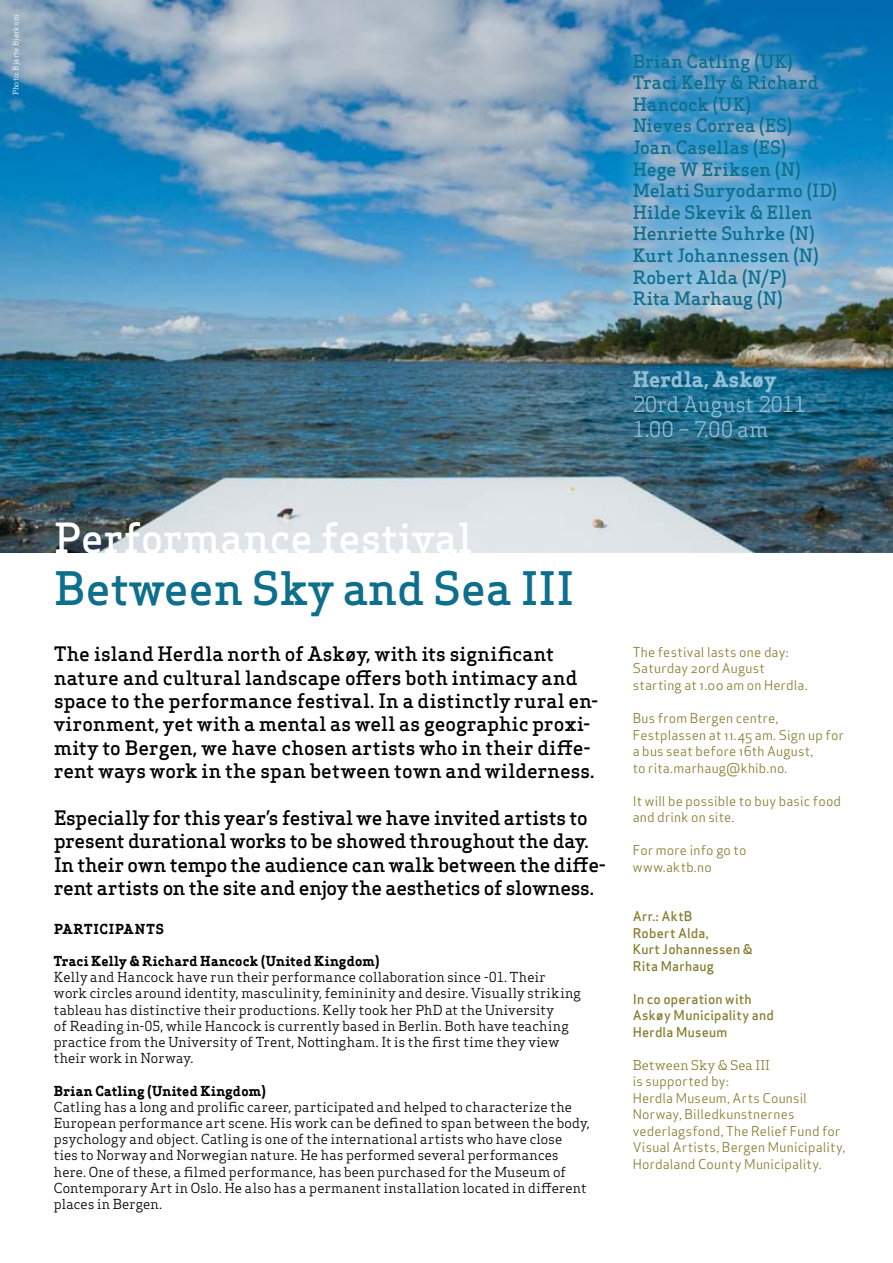
<style>
.page{position:relative;width:893px;height:1263px;background:#fff}
.page>*{position:absolute;margin:0;border:0;box-sizing:border-box;transform-origin:0 0}
.t1{font:500 45px "Apex Serif";color:#0e6f8d}
.t2{font:500 40.5px "Apex Serif";color:#fff}
.t3{font:21px/25.2px "Apex Serif";letter-spacing:-.01em;color:#91bfd5}
.t4{font:700 21px "Apex Serif";letter-spacing:.015em;color:#91bfd5}
.t5{font:500 19.5px/23.4px "Apex Serif";color:#000}
.t6{font:500 18px/21.6px "Apex Serif";color:#0e6f8d}
.t7{font:13.5px/16.2px "Apex Serif";letter-spacing:.01em;color:#000}
.t8{font:700 13.5px "Apex Serif";letter-spacing:.02em;color:#000}
.t9{font:700 13.5px "Apex Serif";letter-spacing:.06em;color:#000}
.t10{font:13.2px/16.5px "Apex Sans Book ST";letter-spacing:.015em;color:#877e30}
.t11{font:13.2px/16.5px "Apex Sans Medium ST";letter-spacing:.015em;color:#877e30}
.t12{font:13.2px "Apex Serif";letter-spacing:.01em;color:#877e30}
.t13{font:7.5px "Apex Serif";letter-spacing:.025em;color:#fff}
</style>
<div class="page">
<img style="left:0;top:0;width:893px;height:553px">
<div style="left:616px;top:35px;width:238px;height:292px;background:#fff;opacity:.75"></div>
<p class="t13" style="left:11px;top:95px;width:83px;rotate:-90deg">Photo: Bjarte Bjørkum</p>
<h3 class="t6" style="left:633px;top:50px;width:206px">Brian Catling (UK)<br>Traci Kelly &amp; Richard<br>Hancock (UK)<br>Nieves Correa (ES)<br>Joan Casellas (ES)<br>Hege W Eriksen (N)<br>Melati Suryodarmo (ID)<br>Hilde Skevik &amp; Ellen<br>Henriette Suhrke (N)<br>Kurt Johannessen (N)<br>Robert Alda (N/P)<br>Rita Marhaug (N)</h3>
<h3 class="t4" style="left:633px;top:366px;width:145px">Herdla, Askøy</h3>
<h3 class="t3" style="left:633px;top:391px;width:175px">20rd August 2011<br>1.00 – 7.00 am</h3>
<h2 class="t2" style="left:54px;top:512px;width:420px">Performance festival</h2>
<h1 class="t1" style="left:54px;top:560px;width:522px">Between Sky and Sea III</h1>
<p class="t5" style="left:54px;top:642px;width:546px">The island Herdla north of Askøy, with its significant nature and cultural landscape offers both intimacy and space to the performance festival. In a distinctly rural en&shy;vironment, yet with a mental as well as geographic proxi&shy;mity to Bergen, we have chosen artists who in their diffe&shy;rent ways work in the span between town and wilderness.</p>
<p class="t5" style="left:54px;top:806px;width:553px">Especially for this year’s festival we have invited artists to present durational works to be showed throughout the day.<br>In their own tempo the audience can walk between the diffe&shy;rent artists on the site and enjoy the aesthetics of slowness.</p>
<p class="t9" style="left:54px;top:920px;width:111px">Participants</p>
<p class="t8" style="left:54px;top:952px;width:327px">Traci Kelly &amp; Richard Hancock (United Kingdom)</p>
<p class="t7" style="left:54px;top:969px;width:529px">Kelly and Hancock have run their performance collaboration since -01. Their work circles around identity, masculinity, femininity and desire. Visually striking tableau has distinctive their productions. Kelly took her PhD at the University<br>of Reading in-05, while Hancock is currently based in Berlin. Both have teaching practice from the University of Trent, Nottingham. It is the first time they view their work in Norway.</p>
<p class="t8" style="left:54px;top:1082px;width:214px">Brian Catling (United Kingdom)</p>
<p class="t7" style="left:54px;top:1098px;width:537px">Catling has a long and prolific career, participated and helped to characterize the European performance art scene. His work can be defined to span between the body, psychology and object. Catling is one of the international artists who have close<br>ties to Norway and Norwegian nature. He has performed several performances here. One of these, a filmed performance, has been purchased for the Museum of Contemporary Art in Oslo. He also has a permanent installation located in different places in Bergen.</p>
<p class="t10" style="left:633px;top:644px;width:177px">The festival lasts one day:<br>Saturday 20rd August starting at 1.00 am on Herdla.</p>
<p class="t10" style="left:633px;top:710px;width:213px">Bus from Bergen centre,<br>Festplassen at 11.45 am. Sign up for a bus seat before 16th August,<br>to rita.marhaug@khib.no.</p>
<p class="t10" style="left:633px;top:792px;width:210px">It will be possible to buy basic food and drink on site.</p>
<p class="t10" style="left:633px;top:842px;width:115px">For more info go to www.aktb.no</p>
<p class="t11" style="left:633px;top:908px;width:121px">Arr.: AktB<br>Robert Alda,<br>Kurt Johannessen &amp;<br>Rita Marhaug</p>
<p class="t11" style="left:633px;top:990px;width:143px">In co operation with<br>Askøy Municipality and<br>Herdla Museum</p>
<p class="t12" style="left:633px;top:1056px;width:139px">Between Sky &amp; Sea III</p>
<p class="t10" style="left:633px;top:1073px;width:214px">is supported by:<br>Herdla Museum, Arts Counsil<br>Norway, Billedkunstnernes vederlagsfond, The Relief Fund for<br>Visual Artists, Bergen Municipality,<br>Hordaland County Municipality.</p>
</div>
